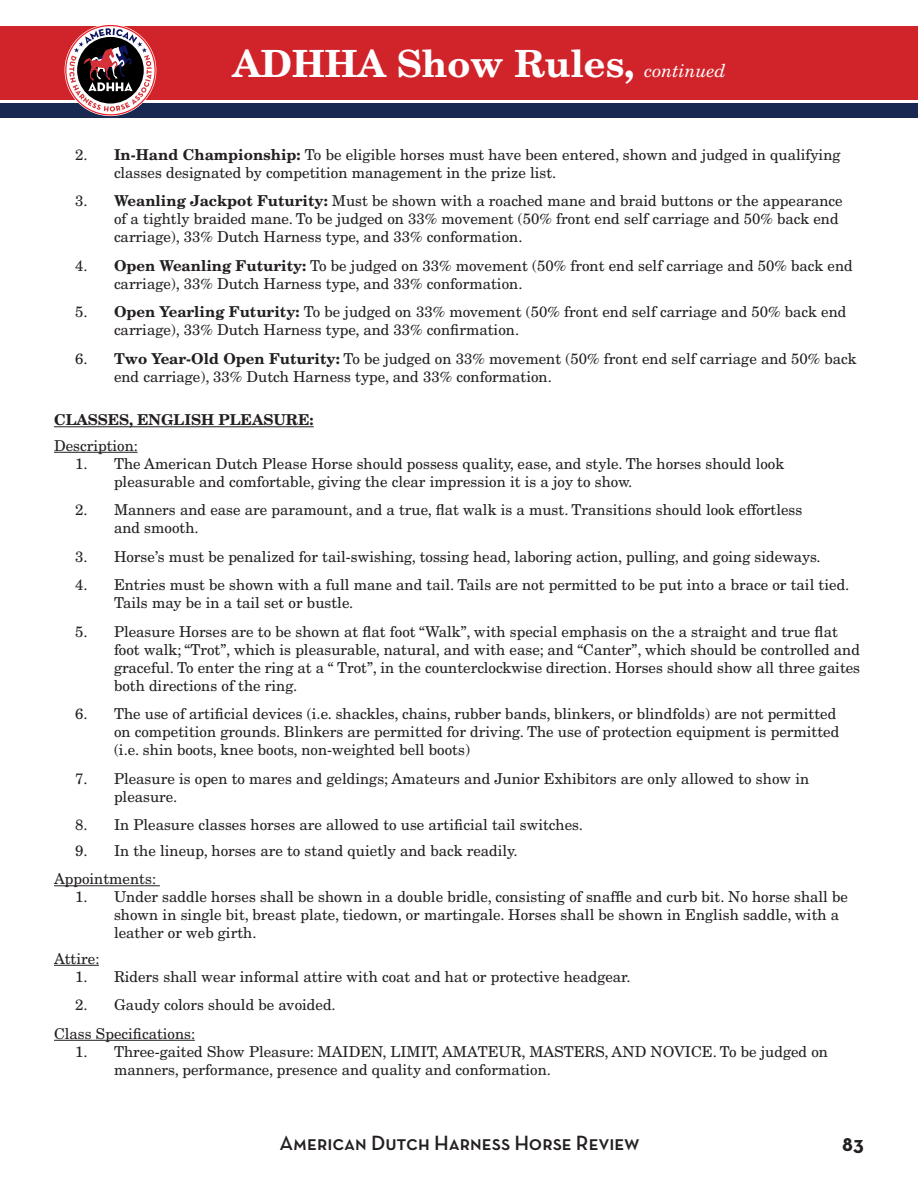
<style>
.page{position:relative;width:918px;height:1188px;background:#fff}
.page>*{position:absolute;margin:0;border:0;box-sizing:border-box;transform-origin:0 0}
.t1{font:700 37.5px "New Century Schlbk";color:#fff}
.t2{font:21px "Neutra Text TFPS Demi SC Alt";color:#231f20}
.t3{font:700 21px "Neutra Text TFPS";color:#231f20}
.t4{font:15px/18px "New Century Schlbk";color:#231f20}
.t5{font:700 15px "New Century Schlbk";color:#231f20}
.s1{font-weight:400;font-style:italic;font-size:18px}
.s2{font-weight:700}
</style>
<div class="page">
<div style="left:0;top:104px;width:918px;height:14px;background:#172851"></div>
<div style="left:0;top:26px;width:918px;height:74px;background:#d1232a"></div>
<svg style="left:65px;top:24px;width:91px;height:92px"></svg>
<svg style="left:69px;top:28px;width:83px;height:84px"></svg>
<hr style="left:54px;top:426px;width:260px;height:1px;background:#231f20">
<hr style="left:54px;top:452px;width:84px;height:1px;background:#231f20">
<hr style="left:54px;top:885px;width:106px;height:1px;background:#231f20">
<hr style="left:54px;top:965px;width:45px;height:1px;background:#231f20">
<hr style="left:54px;top:1040px;width:141px;height:1px;background:#231f20">
<p class="t1" style="left:233px;top:40px;width:495px">ADHHA Show Rules, <span class="s1">continued</span></p>
<p class="t4" style="left:114px;top:145px;width:728px;text-indent:-39px">2. <span class="s2">In-Hand Championship:</span> To be eligible horses must have been entered, shown and judged in qualifying classes designated by competition management in the prize list.</p>
<p class="t4" style="left:114px;top:192px;width:730px;text-indent:-39px">3. <span class="s2">Weanling Jackpot Futurity:</span> Must be shown with a roached mane and braid buttons or the appearance of a tightly braided mane. To be judged on 33% movement (50% front end self carriage and 50% back end carriage), 33% Dutch Harness type, and 33% conformation.</p>
<p class="t4" style="left:114px;top:256px;width:740px;text-indent:-39px">4. <span class="s2">Open Weanling Futurity:</span> To be judged on 33% movement (50% front end self carriage and 50% back end carriage), 33% Dutch Harness type, and 33% conformation.</p>
<p class="t4" style="left:114px;top:303px;width:734px;text-indent:-39px">5. <span class="s2">Open Yearling Futurity:</span> To be judged on 33% movement (50% front end self carriage and 50% back end carriage), 33% Dutch Harness type, and 33% confirmation.</p>
<p class="t4" style="left:114px;top:349px;width:744px;text-indent:-39px">6. <span class="s2">Two Year-Old Open Futurity:</span> To be judged on 33% movement (50% front end self carriage and 50% back end carriage), 33% Dutch Harness type, and 33% conformation.</p>
<p class="t5" style="left:54px;top:410px;width:261px">CLASSES, ENGLISH PLEASURE:</p>
<p class="t4" style="left:54px;top:436px;width:86px">Description:</p>
<p class="t4" style="left:114px;top:454px;width:672px;text-indent:-39px">1. The American Dutch Please Horse should possess quality, ease, and style. The horses should look pleasurable and comfortable, giving the clear impression it is a joy to show.</p>
<p class="t4" style="left:114px;top:501px;width:690px;text-indent:-39px">2. Manners and ease are paramount, and a true, flat walk is a must. Transitions should look effortless and smooth.</p>
<p class="t4" style="left:75px;top:547px;width:747px">3. Horse’s must be penalized for tail-swishing, tossing head, laboring action, pulling, and going sideways.</p>
<p class="t4" style="left:114px;top:576px;width:737px;text-indent:-39px">4. Entries must be shown with a full mane and tail. Tails are not permitted to be put into a brace or tail tied.<br>Tails may be in a tail set or bustle.</p>
<p class="t4" style="left:114px;top:622px;width:748px;text-indent:-39px">5. Pleasure Horses are to be shown at flat foot “Walk”, with special emphasis on the a straight and true flat foot walk; “Trot”, which is pleasurable, natural, and with ease; and “Canter”, which should be controlled and graceful. To enter the ring at a “ Trot”, in the counterclockwise direction. Horses should show all three gaites both directions of the ring.</p>
<p class="t4" style="left:114px;top:705px;width:727px;text-indent:-39px">6. The use of artificial devices (i.e. shackles, chains, rubber bands, blinkers, or blindfolds) are not permitted on competition grounds. Blinkers are permitted for driving. The use of protection equipment is permitted (i.e. shin boots, knee boots, non-weighted bell boots)</p>
<p class="t4" style="left:114px;top:769px;width:697px;text-indent:-39px">7. Pleasure is open to mares and geldings; Amateurs and Junior Exhibitors are only allowed to show in pleasure.</p>
<p class="t4" style="left:75px;top:816px;width:509px">8. In Pleasure classes horses are allowed to use artificial tail switches.</p>
<p class="t4" style="left:75px;top:841px;width:444px">9. In the lineup, horses are to stand quietly and back readily.</p>
<p class="t4" style="left:54px;top:870px;width:104px">Appointments:</p>
<p class="t4" style="left:114px;top:888px;width:736px;text-indent:-39px">1. Under saddle horses shall be shown in a double bridle, consisting of snaffle and curb bit. No horse shall be shown in single bit, breast plate, tiedown, or martingale. Horses shall be shown in English saddle, with a leather or web girth.</p>
<p class="t4" style="left:54px;top:949px;width:47px">Attire:</p>
<p class="t4" style="left:75px;top:967px;width:557px">1. Riders shall wear informal attire with coat and hat or protective headgear.</p>
<p class="t4" style="left:75px;top:996px;width:262px">2. Gaudy colors should be avoided.</p>
<p class="t4" style="left:54px;top:1024px;width:143px">Class Specifications:</p>
<p class="t4" style="left:114px;top:1042px;width:716px;text-indent:-39px">1. Three-gaited Show Pleasure: MAIDEN, LIMIT, AMATEUR, MASTERS, AND NOVICE. To be judged on manners, performance, presence and quality and conformation.</p>
<h2 class="t2" style="left:279px;top:1130px;width:362px">American Dutch Harness Horse Review</h2>
<h2 class="t3" style="left:842px;top:1131px;width:23px">83</h2>
</div>
